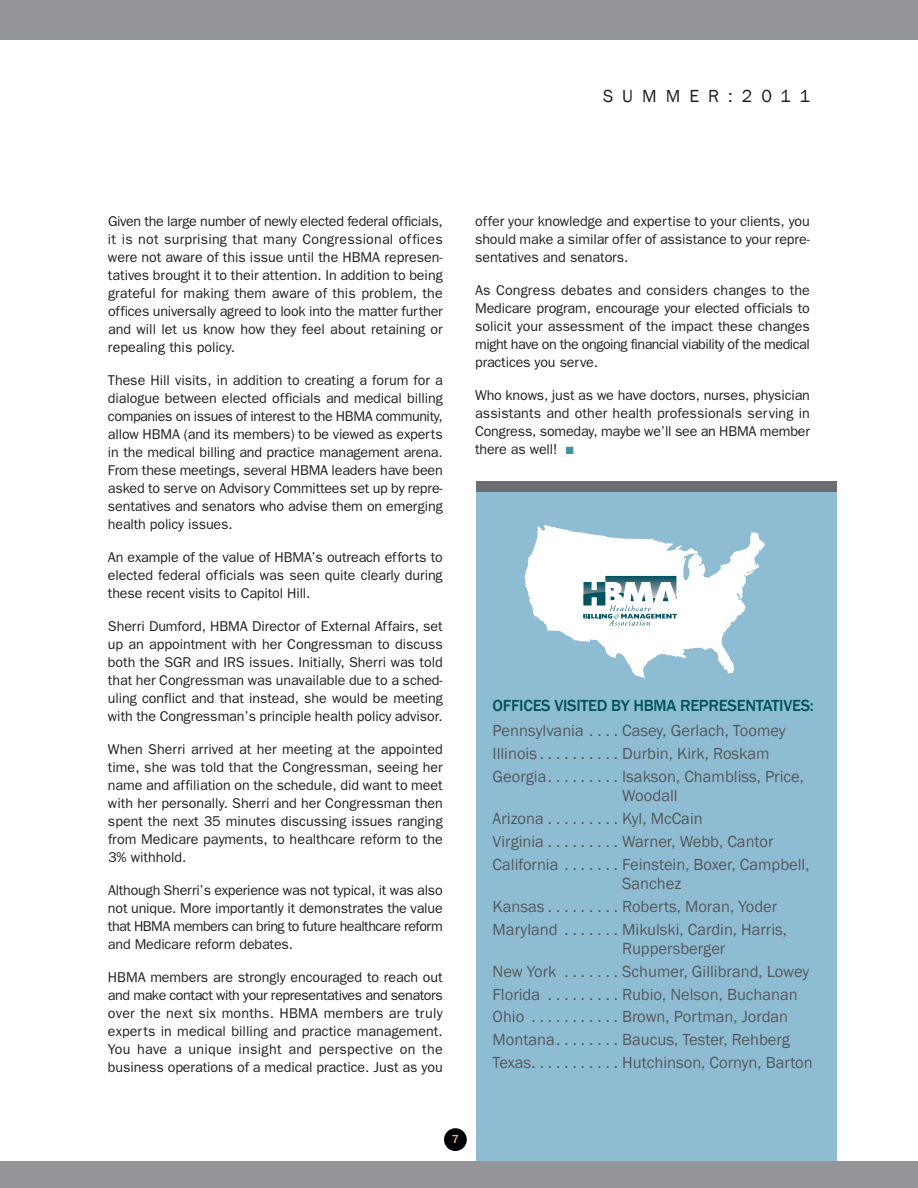
<style>
.page{position:relative;width:918px;height:1188px;background:#fff}
.page>*{position:absolute;margin:0;border:0;box-sizing:border-box;transform-origin:0 0}
.t1{font:18px "Franklin Gothic";letter-spacing:.5em;color:#231f20}
.t2{font:16.5px/22.8px "Franklin Gothic";color:#57585a}
.t3{font:500 16.5px "Franklin Gothic";letter-spacing:-.015em;color:#015360}
.t4{font:14.25px/18px "Franklin Gothic";letter-spacing:-.005em;color:#231f20;text-align:justify}
.t5{font:500 12px "Franklin Gothic";color:#e2b886}
.s1{color:#4293a3}
</style>
<div class="page">
<div style="left:476px;top:481px;width:361px;height:691px;background:#8ebdd3"></div>
<div style="left:476px;top:481px;width:361px;height:10px;background:#6c6d70"></div>
<div style="left:0;top:1161px;width:918px;height:27px;background:#939598"></div>
<div style="left:444px;top:1128px;width:23px;height:23px;background:#000006;border-radius:50%"></div>
<div style="left:0;top:0;width:918px;height:40px;background:#939598"></div>
<svg style="left:524px;top:525px;width:241px;height:154px"></svg>
<p class="t1" style="left:603px;top:86px;width:208px">summer:2011</p>
<p class="t4" style="left:108px;top:212px;width:336px">Given the large number of newly elected federal officials, it is not surprising that many Congressional offices were not aware of this issue until the HBMA represen&shy;tatives brought it to their attention. In addition to being grateful for making them aware of this problem, the offices universally agreed to look into the matter further and will let us know how they feel about retaining or repealing this policy.</p>
<p class="t4" style="left:108px;top:371px;width:336px">These Hill visits, in addition to creating a forum for a dialogue between elected officials and medical billing companies on issues of interest to the HBMA community, allow HBMA (and its members) to be viewed as experts in the medical billing and practice management arena.<br>From these meetings, several HBMA leaders have been asked to serve on Advisory Committees set up by repre&shy;sentatives and senators who advise them on emerging health policy issues.</p>
<p class="t4" style="left:108px;top:548px;width:336px">An example of the value of HBMA’s outreach efforts to elected federal officials was seen quite clearly during these recent visits to Capitol Hill.</p>
<p class="t4" style="left:108px;top:617px;width:336px">Sherri Dumford, HBMA Director of External Affairs, set up an appointment with her Congressman to discuss both the SGR and IRS issues. Initially, Sherri was told that her Congressman was unavailable due to a sched&shy;uling conflict and that instead, she would be meeting with the Congressman’s principle health policy advisor.</p>
<p class="t4" style="left:108px;top:740px;width:336px">When Sherri arrived at her meeting at the appointed time, she was told that the Congressman, seeing her name and affiliation on the schedule, did want to meet with her personally. Sherri and her Congressman then spent the next 35 minutes discussing issues ranging from Medicare payments, to healthcare reform to the 3% withhold.</p>
<p class="t4" style="left:108px;top:881px;width:336px">Although Sherri’s experience was not typical, it was also not unique. More importantly it demonstrates the value that HBMA members can bring to future healthcare reform and Medicare reform debates.</p>
<p class="t4" style="left:108px;top:968px;width:336px">HBMA members are strongly encouraged to reach out and make contact with your representatives and senators over the next six months. HBMA members are truly experts in medical billing and practice management.<br>You have a unique insight and perspective on the business operations of a medical practice. Just as you</p>
<p class="t4" style="left:475px;top:212px;width:336px">offer your knowledge and expertise to your clients, you should make a similar offer of assistance to your repre&shy;sentatives and senators.</p>
<p class="t4" style="left:475px;top:281px;width:336px">As Congress debates and considers changes to the Medicare program, encourage your elected officials to solicit your assessment of the impact these changes might have on the ongoing financial viability of the medical practices you serve.</p>
<p class="t4" style="left:475px;top:386px;width:336px">Who knows, just as we have doctors, nurses, physician assistants and other health professionals serving in Congress, someday, maybe we’ll see an HBMA member there as well! <span class="s1">■</span></p>
<p class="t3" style="left:493px;top:696px;width:323px">OFFICES VISITED BY HBMA REPRESENTATIVES:</p>
<p class="t2" style="left:493px;top:719px;width:313px">Pennsylvania . . . . Casey, Gerlach, toomey illinois . . . . . . . . . . Durbin, Kirk, roskam<br>Georgia. . . . . . . . . isakson, Chambliss, Price,</p>
<p class="t2" style="left:493px;top:784px;width:318px;text-indent:130px">Woodall<br>arizona . . . . . . . . . Kyl, mcCain<br>Virginia . . . . . . . . . Warner, Webb, Cantor<br>California . . . . . . . Feinstein, Boxer, Campbell,</p>
<p class="t2" style="left:493px;top:872px;width:296px;text-indent:130px">sanchez<br>Kansas . . . . . . . . . roberts, moran, Yoder maryland . . . . . . . mikulski, Cardin, Harris,</p>
<p class="t2" style="left:493px;top:937px;width:322px;text-indent:130px">ruppersberger<br>new York . . . . . . . schumer, Gillibrand, lowey Florida . . . . . . . . . rubio, nelson, Buchanan ohio . . . . . . . . . . . Brown, Portman, Jordan montana. . . . . . . . Baucus, tester, rehberg texas. . . . . . . . . . . Hutchinson, Cornyn, Barton</p>
<p class="t5" style="left:452px;top:1132px;width:9px">7</p>
</div>
